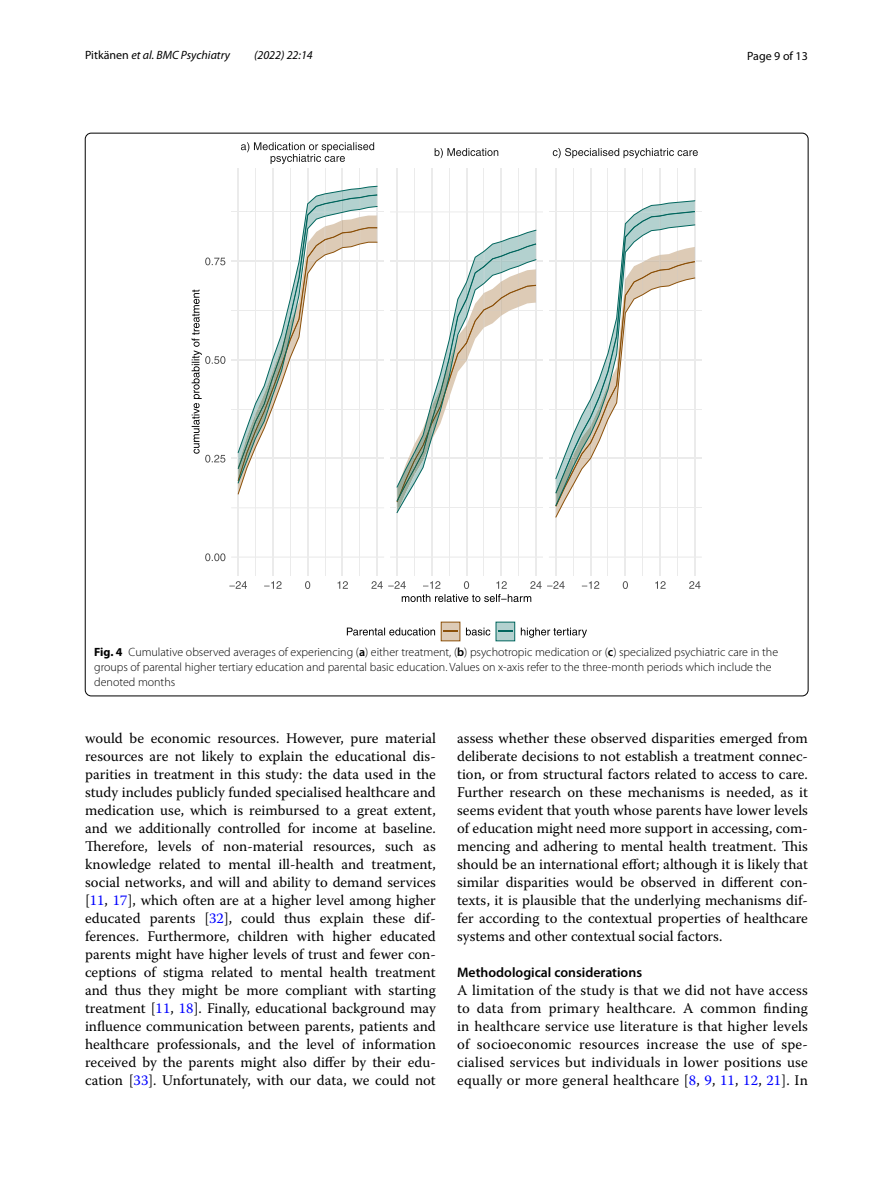
<style>
.page{position:relative;width:893px;height:1187px;background:#fff}
.page>*{position:absolute;margin:0;border:0;box-sizing:border-box;transform-origin:0 0}
.t1{font:14.7px/18px "Warnock Pro";color:#000;text-align:justify}
.t2{font:600 13.8px "Myriad Pro";color:#000}
.t3{font:300 12px/15px "Myriad Pro";color:#000}
.t4{font:italic 12px "Myriad Pro";color:#000}
.t5{font:12px "Myriad Pro";color:#000}
.s1{font-style:normal}
.s2{font-weight:700}
.s3{font-weight:600}
.s4{color:#00f}
</style>
<div class="page">
<hr style="left:231px;top:507px;width:153px;height:1px;background:#ebebeb">
<hr style="left:231px;top:409px;width:153px;height:1px;background:#ebebeb">
<hr style="left:231px;top:310px;width:153px;height:1px;background:#ebebeb">
<hr style="left:231px;top:212px;width:153px;height:1px;background:#ebebeb">
<hr style="left:255px;top:168px;width:1px;height:407px;background:#ebebeb">
<hr style="left:290px;top:168px;width:1px;height:407px;background:#ebebeb">
<hr style="left:325px;top:168px;width:1px;height:407px;background:#ebebeb">
<hr style="left:359px;top:168px;width:1px;height:407px;background:#ebebeb">
<hr style="left:231px;top:556px;width:153px;height:1px;background:#ebebeb">
<hr style="left:231px;top:458px;width:153px;height:1px;background:#ebebeb">
<hr style="left:231px;top:359px;width:153px;height:1px;background:#ebebeb">
<hr style="left:231px;top:261px;width:153px;height:1px;background:#ebebeb">
<hr style="left:238px;top:168px;width:1px;height:407px;background:#ebebeb">
<hr style="left:272px;top:168px;width:1px;height:407px;background:#ebebeb">
<hr style="left:307px;top:168px;width:1px;height:407px;background:#ebebeb">
<hr style="left:342px;top:168px;width:1px;height:407px;background:#ebebeb">
<hr style="left:377px;top:168px;width:1px;height:407px;background:#ebebeb">
<svg style="left:238px;top:186px;width:140px;height:308px"></svg>
<hr style="left:390px;top:507px;width:153px;height:1px;background:#ebebeb">
<hr style="left:390px;top:409px;width:153px;height:1px;background:#ebebeb">
<hr style="left:390px;top:310px;width:153px;height:1px;background:#ebebeb">
<hr style="left:390px;top:212px;width:153px;height:1px;background:#ebebeb">
<hr style="left:414px;top:168px;width:1px;height:407px;background:#ebebeb">
<hr style="left:449px;top:168px;width:1px;height:407px;background:#ebebeb">
<hr style="left:484px;top:168px;width:1px;height:407px;background:#ebebeb">
<hr style="left:518px;top:168px;width:1px;height:407px;background:#ebebeb">
<hr style="left:390px;top:556px;width:153px;height:1px;background:#ebebeb">
<hr style="left:390px;top:458px;width:153px;height:1px;background:#ebebeb">
<hr style="left:390px;top:359px;width:153px;height:1px;background:#ebebeb">
<hr style="left:390px;top:261px;width:153px;height:1px;background:#ebebeb">
<hr style="left:396px;top:168px;width:2px;height:407px;background:#ebebeb">
<hr style="left:431px;top:168px;width:1px;height:407px;background:#ebebeb">
<hr style="left:466px;top:168px;width:1px;height:407px;background:#ebebeb">
<hr style="left:501px;top:168px;width:1px;height:407px;background:#ebebeb">
<hr style="left:535px;top:168px;width:2px;height:407px;background:#ebebeb">
<svg style="left:396px;top:229px;width:141px;height:284px"></svg>
<hr style="left:549px;top:507px;width:153px;height:1px;background:#ebebeb">
<hr style="left:549px;top:409px;width:153px;height:1px;background:#ebebeb">
<hr style="left:549px;top:310px;width:153px;height:1px;background:#ebebeb">
<hr style="left:549px;top:212px;width:153px;height:1px;background:#ebebeb">
<hr style="left:573px;top:168px;width:1px;height:407px;background:#ebebeb">
<hr style="left:608px;top:168px;width:1px;height:407px;background:#ebebeb">
<hr style="left:642px;top:168px;width:1px;height:407px;background:#ebebeb">
<hr style="left:677px;top:168px;width:1px;height:407px;background:#ebebeb">
<hr style="left:549px;top:556px;width:153px;height:1px;background:#ebebeb">
<hr style="left:549px;top:458px;width:153px;height:1px;background:#ebebeb">
<hr style="left:549px;top:359px;width:153px;height:1px;background:#ebebeb">
<hr style="left:549px;top:261px;width:153px;height:1px;background:#ebebeb">
<hr style="left:555px;top:168px;width:1px;height:407px;background:#ebebeb">
<hr style="left:590px;top:168px;width:1px;height:407px;background:#ebebeb">
<hr style="left:625px;top:168px;width:1px;height:407px;background:#ebebeb">
<hr style="left:659px;top:168px;width:2px;height:407px;background:#ebebeb">
<hr style="left:694px;top:168px;width:1px;height:407px;background:#ebebeb">
<svg style="left:555px;top:200px;width:140px;height:306px"></svg>
<svg style="left:241px;top:142px;width:133px;height:22px"></svg>
<svg style="left:435px;top:148px;width:63px;height:10px"></svg>
<svg style="left:553px;top:148px;width:145px;height:10px"></svg>
<svg style="left:229px;top:581px;width:18px;height:7px"></svg>
<svg style="left:264px;top:581px;width:18px;height:7px"></svg>
<svg style="left:305px;top:581px;width:5px;height:8px"></svg>
<svg style="left:337px;top:581px;width:11px;height:7px"></svg>
<svg style="left:582px;top:581px;width:17px;height:7px"></svg>
<svg style="left:623px;top:581px;width:5px;height:8px"></svg>
<svg style="left:655px;top:581px;width:11px;height:7px"></svg>
<svg style="left:689px;top:581px;width:11px;height:7px"></svg>
<svg style="left:205px;top:553px;width:20px;height:8px"></svg>
<svg style="left:205px;top:257px;width:20px;height:8px"></svg>
<svg style="left:371px;top:581px;width:194px;height:21px"></svg>
<svg style="left:192px;top:289px;width:33px;height:173px"></svg>
<svg style="left:347px;top:627px;width:88px;height:8px"></svg>
<svg style="left:443px;top:624px;width:15px;height:15px"></svg>
<div style="left:441px;top:622px;width:19px;height:19px;border:1px solid #8c510a"></div>
<svg style="left:498px;top:624px;width:15px;height:15px"></svg>
<div style="left:496px;top:622px;width:19px;height:19px;border:1px solid #01665e"></div>
<svg style="left:466px;top:627px;width:24px;height:8px"></svg>
<svg style="left:521px;top:627px;width:66px;height:10px"></svg>
<p class="t4" style="left:85px;top:48px;width:147px"><span class="s1">Pitkänen</span> et al. BMC Psychiatry</p>
<p class="t4" style="left:254px;top:48px;width:60px">(2022) 22:14</p>
<p class="t5" style="left:747px;top:48px;width:62px">Page 9 of 13</p>
<p class="t3" style="left:94px;top:645px;width:685px"><span class="s2">Fig. 4</span> Cumulative observed averages of experiencing (<span class="s3">a</span>) either treatment, (<span class="s3">b</span>) psychotropic medication or (<span class="s3">c</span>) specialized psychiatric care in the groups of parental higher tertiary education and parental basic education. Values on x-axis refer to the three-month periods which include the denoted months</p>
<p class="t1" style="left:85px;top:729px;width:352px">would be economic resources. However, pure material resources are not likely to explain the educational dis&shy;parities in treatment in this study: the data used in the study includes publicly funded specialised healthcare and medication use, which is reimbursed to a great extent, and we additionally controlled for income at baseline.<br>Therefore, levels of non-material resources, such as knowledge related to mental ill-health and treatment, social networks, and will and ability to demand services [<span class="s4">11</span>, <span class="s4">17</span>], which often are at a higher level among higher educated parents [<span class="s4">32</span>], could thus explain these dif&shy;ferences. Furthermore, children with higher educated parents might have higher levels of trust and fewer con&shy;ceptions of stigma related to mental health treatment and thus they might be more compliant with starting treatment [<span class="s4">11</span>, <span class="s4">18</span>]. Finally, educational background may influence communication between parents, patients and healthcare professionals, and the level of information received by the parents might also differ by their edu&shy;cation [<span class="s4">33</span>]. Unfortunately, with our data, we could not</p>
<p class="t1" style="left:457px;top:729px;width:352px">assess whether these observed disparities emerged from deliberate decisions to not establish a treatment connec&shy;tion, or from structural factors related to access to care.<br>Further research on these mechanisms is needed, as it seems evident that youth whose parents have lower levels of education might need more support in accessing, com&shy;mencing and adhering to mental health treatment. This should be an international effort; although it is likely that similar disparities would be observed in different con&shy;texts, it is plausible that the underlying mechanisms dif&shy;fer according to the contextual properties of healthcare systems and other contextual social factors.</p>
<p class="t2" style="left:457px;top:963px;width:186px">Methodological considerations</p>
<p class="t1" style="left:457px;top:981px;width:352px">A limitation of the study is that we did not have access to data from primary healthcare. A common finding in healthcare service use literature is that higher levels of socioeconomic resources increase the use of spe&shy;cialised services but individuals in lower positions use equally or more general healthcare [<span class="s4">8</span>, <span class="s4">9</span>, <span class="s4">11</span>, <span class="s4">12</span>, <span class="s4">21</span>]. In</p>
</div>
